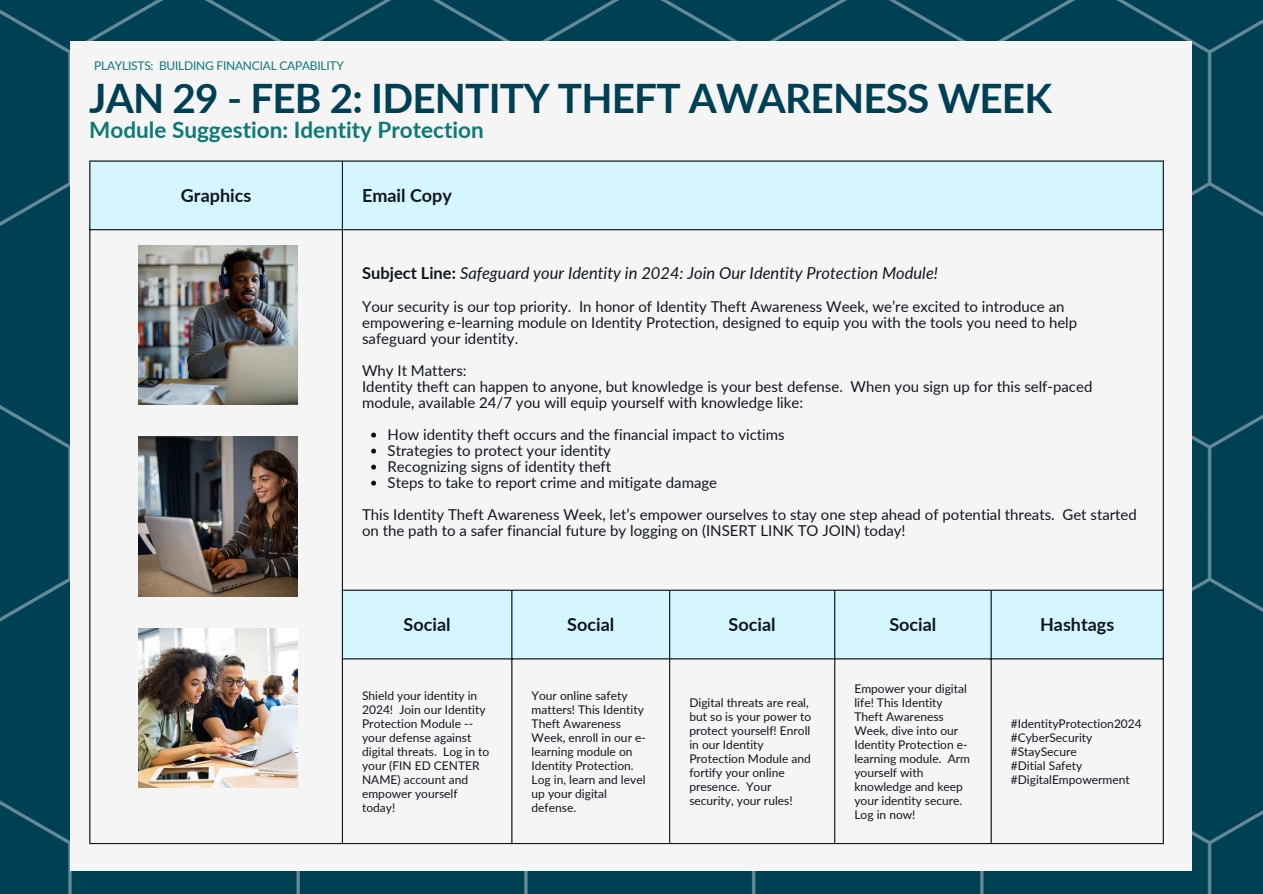
<style>
.page{position:relative;width:1263px;height:894px;background:#fff}
.page>*{position:absolute;margin:0;border:0;box-sizing:border-box;transform-origin:0 0}
.t1{font:700 40.5px "Lato";letter-spacing:-.02em;color:#004054}
.t2{font:700 22.5px "Lato";color:#0d7977}
.t3{font:700 18px "Lato";color:#0f171e}
.t4{font:italic 16.5px "Lato";color:#0f171e}
.t5{font:15px/16px "Lato";color:#0f171e}
.t6{font:12px/14px "Lato";color:#0f171e}
.t7{font:12px "Lato";letter-spacing:-.02em;color:#0d7977}
.s1{font-weight:700;font-style:normal}
</style>
<div class="page">
<div style="left:0;top:0;width:1263px;height:893px;background:#004054"></div>
<div style="left:71px;top:41px;width:1121px;height:829px;background:#f5f5f5"></div>
<svg style="left:90px;top:161px;width:1073px;height:498px"></svg>
<svg style="left:371px;top:432px;width:5px;height:5px"></svg>
<svg style="left:371px;top:448px;width:5px;height:5px"></svg>
<svg style="left:371px;top:464px;width:5px;height:5px"></svg>
<svg style="left:371px;top:480px;width:5px;height:5px"></svg>
<hr style="left:89px;top:161px;width:1px;height:681px;background:#0f171e">
<hr style="left:342px;top:161px;width:1px;height:681px;background:#0f171e">
<hr style="left:511px;top:590px;width:1px;height:252px;background:#0f171e">
<hr style="left:669px;top:590px;width:1px;height:252px;background:#0f171e">
<hr style="left:834px;top:590px;width:1px;height:252px;background:#0f171e">
<hr style="left:990px;top:590px;width:2px;height:252px;background:#0f171e">
<hr style="left:1163px;top:161px;width:1px;height:681px;background:#0f171e">
<hr style="left:89px;top:160px;width:1075px;height:1px;background:#0f171e">
<hr style="left:89px;top:229px;width:1075px;height:1px;background:#0f171e">
<hr style="left:342px;top:589px;width:822px;height:1px;background:#0f171e">
<hr style="left:342px;top:658px;width:822px;height:1px;background:#0f171e">
<hr style="left:89px;top:842px;width:1075px;height:1px;background:#0f171e">
<img style="left:138px;top:245px;width:159px;height:159px">
<img style="left:138px;top:437px;width:159px;height:159px">
<img style="left:138px;top:628px;width:159px;height:159px">
<p class="t7" style="left:94px;top:59px;width:251px">PLAYLISTS: BUILDING FINANCIAL CAPABILITY</p>
<p class="t1" style="left:89px;top:72px;width:964px">JAN 29 - FEB 2: IDENTITY THEFT AWARENESS WEEK</p>
<p class="t2" style="left:89px;top:116px;width:396px">Module Suggestion: Identity Protection</p>
<p class="t3" style="left:181px;top:184px;width:72px">Graphics</p>
<p class="t3" style="left:362px;top:184px;width:91px">Email Copy</p>
<p class="t4" style="left:362px;top:263px;width:577px"><span class="s1">Subject Line:</span> Safeguard your Identity in 2024: Join Our Identity Protection Module!</p>
<p class="t5" style="left:362px;top:297px;width:717px">Your security is our top priority. In honor of Identity Theft Awareness Week, we’re excited to introduce an empowering e-learning module on Identity Protection, designed to equip you with the tools you need to help safeguard your identity.</p>
<p class="t5" style="left:362px;top:361px;width:106px">Why It Matters:</p>
<p class="t5" style="left:362px;top:377px;width:732px">Identity theft can happen to anyone, but knowledge is your best defense. When you sign up for this self-paced module, available 24/7 you will equip yourself with knowledge like:</p>
<p class="t5" style="left:388px;top:425px;width:398px">How identity theft occurs and the financial impact to victims</p>
<p class="t5" style="left:388px;top:441px;width:225px">Strategies to protect your identity</p>
<p class="t5" style="left:388px;top:457px;width:225px">Recognizing signs of identity theft</p>
<p class="t5" style="left:388px;top:473px;width:331px">Steps to take to report crime and mitigate damage</p>
<p class="t5" style="left:362px;top:505px;width:776px">This Identity Theft Awareness Week, let’s empower ourselves to stay one step ahead of potential threats. Get started on the path to a safer financial future by logging on (INSERT LINK TO JOIN) today!</p>
<p class="t3" style="left:404px;top:613px;width:49px">Social</p>
<p class="t3" style="left:567px;top:613px;width:49px">Social</p>
<p class="t3" style="left:729px;top:613px;width:49px">Social</p>
<p class="t3" style="left:889px;top:613px;width:49px">Social</p>
<p class="t3" style="left:1040px;top:613px;width:76px">Hashtags</p>
<p class="t6" style="left:362px;top:687px;width:129px">Shield your identity in<br>2024! Join our Identity<br>Protection Module -- your defense against digital threats. Log in to your (FIN ED CENTER<br>NAME) account and empower yourself today!</p>
<p class="t6" style="left:532px;top:687px;width:116px">Your online safety matters! This Identity<br>Theft Awareness<br>Week, enroll in our e&shy;learning module on<br>Identity Protection.<br>Log in, learn and level up your digital defense.</p>
<p class="t6" style="left:689px;top:694px;width:123px">Digital threats are real, but so is your power to protect yourself! Enroll in our Identity<br>Protection Module and fortify your online presence. Your security, your rules!</p>
<p class="t6" style="left:854px;top:680px;width:117px">Empower your digital life! This Identity<br>Theft Awareness<br>Week, dive into our<br>Identity Protection e&shy;learning module. Arm yourself with knowledge and keep your identity secure.<br>Log in now!</p>
<p class="t6" style="left:1011px;top:715px;width:133px">#IdentityProtection2024</p>
<p class="t6" style="left:1011px;top:729px;width:83px">#CyberSecurity</p>
<p class="t6" style="left:1011px;top:743px;width:67px">#StaySecure</p>
<p class="t6" style="left:1011px;top:757px;width:73px">#Ditial Safety</p>
<p class="t6" style="left:1011px;top:771px;width:120px">#DigitalEmpowerment</p>
</div>
